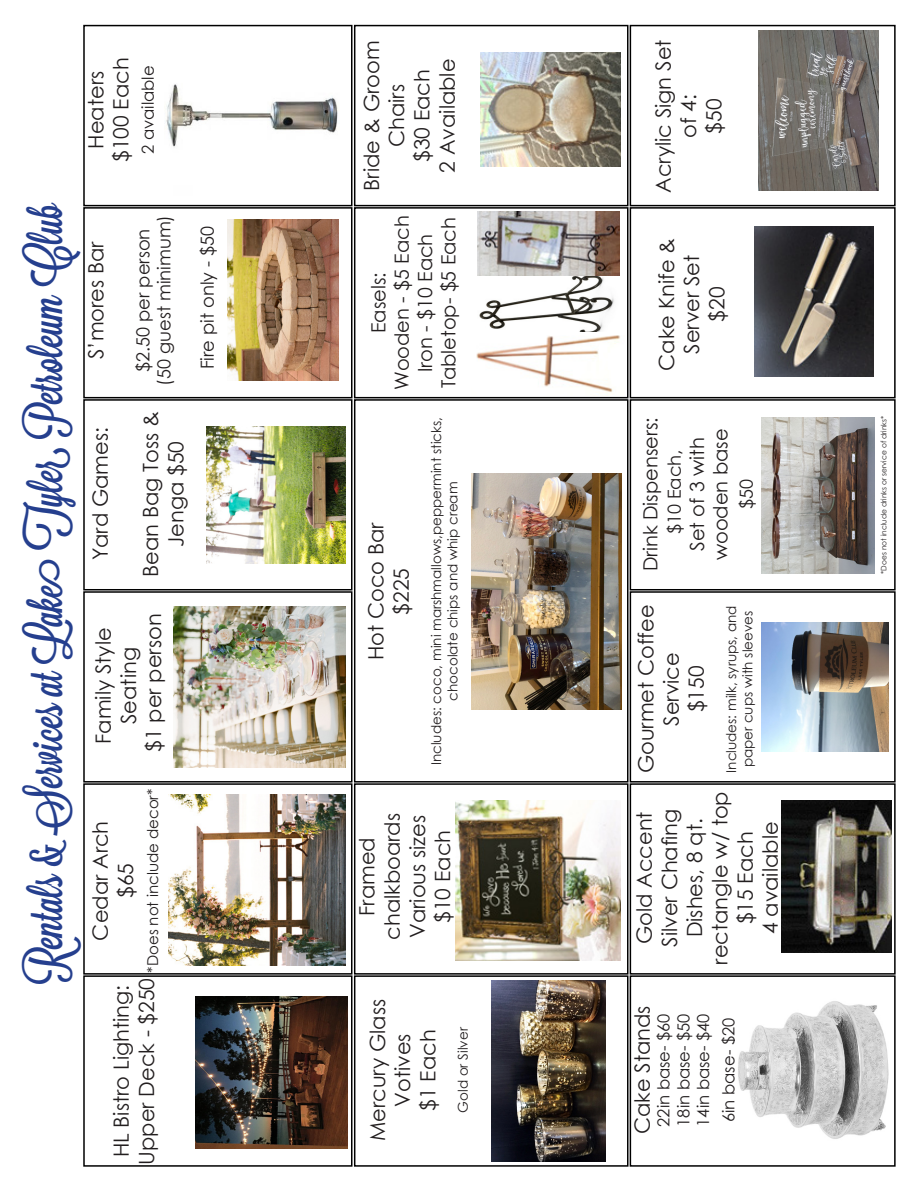
<style>
.page{position:relative;width:918px;height:1188px;background:#fff}
.page>*{position:absolute;margin:0;border:0;box-sizing:border-box;transform-origin:0 0}
.t1{font:45px "Lavanderia Sturdy";color:#253f8e}
.t2{font:21px/25.2px "Century Gothic";color:#231f20;text-align:center}
.t3{font:19.5px/23.4px "Century Gothic";color:#231f20;text-align:center}
.t4{font:18px "Century Gothic";color:#231f20}
.t5{font:16.5px "Century Gothic";color:#231f20}
.t6{font:15px "Century Gothic";color:#231f20}
.t7{font:13.5px/16.2px "Century Gothic";color:#231f20;text-align:center}
.t8{font:7.5px "Century Gothic";color:#231f20}
.s1{font-size:19.5px}
</style>
<div class="page">
<img style="left:477px;top:248px;width:143px;height:84px">
<div style="left:354px;top:207px;width:275px;height:191px;border:2px solid #000"></div>
<div style="left:83px;top:975px;width:269px;height:192px;border:2px solid #000"></div>
<div style="left:630px;top:975px;width:266px;height:192px;border:2px solid #000"></div>
<div style="left:354px;top:975px;width:275px;height:192px;border:2px solid #000"></div>
<div style="left:83px;top:783px;width:269px;height:192px;border:2px solid #000"></div>
<div style="left:630px;top:783px;width:266px;height:192px;border:2px solid #000"></div>
<div style="left:354px;top:783px;width:275px;height:192px;border:2px solid #000"></div>
<div style="left:83px;top:591px;width:269px;height:192px;border:2px solid #000"></div>
<div style="left:630px;top:591px;width:266px;height:192px;border:2px solid #000"></div>
<div style="left:354px;top:399px;width:275px;height:384px;border:2px solid #000"></div>
<div style="left:83px;top:399px;width:269px;height:191px;border:2px solid #000"></div>
<div style="left:630px;top:399px;width:266px;height:191px;border:2px solid #000"></div>
<div style="left:83px;top:207px;width:269px;height:191px;border:2px solid #000"></div>
<div style="left:630px;top:207px;width:266px;height:191px;border:2px solid #000"></div>
<div style="left:83px;top:25px;width:269px;height:181px;border:2px solid #000"></div>
<div style="left:630px;top:25px;width:266px;height:181px;border:2px solid #000"></div>
<div style="left:354px;top:25px;width:275px;height:181px;border:2px solid #000"></div>
<img style="left:228px;top:220px;width:111px;height:161px">
<img style="left:758px;top:31px;width:120px;height:160px">
<img style="left:481px;top:53px;width:140px;height:113px">
<img style="left:761px;top:622px;width:127px;height:130px">
<img style="left:169px;top:794px;width:177px;height:172px">
<img style="left:754px;top:227px;width:120px;height:150px">
<img style="left:781px;top:800px;width:110px;height:153px">
<img style="left:166px;top:84px;width:172px;height:63px">
<img style="left:195px;top:997px;width:152px;height:151px">
<img style="left:206px;top:426px;width:140px;height:138px">
<img style="left:761px;top:417px;width:114px;height:156px">
<img style="left:174px;top:607px;width:172px;height:160px">
<img style="left:738px;top:1001px;width:151px;height:138px">
<img style="left:491px;top:981px;width:115px;height:181px">
<img style="left:477px;top:212px;width:142px;height:63px">
<img style="left:471px;top:335px;width:153px;height:61px">
<img style="left:471px;top:473px;width:150px;height:236px">
<img style="left:456px;top:800px;width:165px;height:160px">
<p class="t2" style="left:83px;top:149px;width:79px;rotate:-90deg">Heaters</p>
<p class="t2" style="left:108px;top:162px;width:106px;rotate:-90deg">$100 Each</p>
<p class="t5" style="left:136px;top:154px;width:90px;rotate:-90deg">2 available</p>
<p class="t1" style="left:20px;top:984px;width:784px;rotate:-90deg">Rentals &amp; Services at Lake Tyler Petroleum Club</p>
<p class="t4" style="left:152px;top:386px;width:172px;rotate:-90deg">(50 guest minimum)</p>
<p class="t4" style="left:195px;top:369px;width:145px;rotate:-90deg">Fire pit only - $50</p>
<p class="t2" style="left:83px;top:359px;width:120px;rotate:-90deg">S’mores Bar</p>
<p class="t4" style="left:131px;top:372px;width:145px;rotate:-90deg">$2.50 per person</p>
<p class="t2" style="left:138px;top:577px;width:167px;rotate:-90deg">Bean Bag Toss &amp;<br>Jenga $50</p>
<p class="t2" style="left:87px;top:560px;width:135px;rotate:-90deg">Yard Games:</p>
<p class="t2" style="left:141px;top:752px;width:140px;rotate:-90deg">$1 per person</p>
<p class="t2" style="left:90px;top:744px;width:118px;rotate:-90deg">Family Style<br>Seating</p>
<p class="t6" style="left:142px;top:973px;width:185px;rotate:-90deg">*Does not include decor*</p>
<p class="t2" style="left:87px;top:941px;width:121px;rotate:-90deg">Cedar Arch</p>
<p class="t2" style="left:113px;top:898px;width:36px;rotate:-90deg">$65</p>
<p class="t2" style="left:108px;top:1157px;width:174px;rotate:-90deg">HL Bistro Lighting:</p>
<p class="t2" style="left:134px;top:1165px;width:188px;rotate:-90deg">Upper Deck - $250</p>
<p class="t2" style="left:359px;top:191px;width:151px;rotate:-90deg">Bride &amp; Groom<br>Chairs</p>
<p class="t2" style="left:409px;top:162px;width:94px;rotate:-90deg">$30 Each</p>
<p class="t2" style="left:434px;top:173px;width:115px;rotate:-90deg">2 Available</p>
<p class="t3" style="left:366px;top:333px;width:62px;rotate:-90deg">Easels:</p>
<p class="t3" style="left:390px;top:390px;width:176px;rotate:-90deg">Wooden - $5 Each</p>
<p class="t3" style="left:437px;top:388px;width:173px;rotate:-90deg">Tabletop- $5 Each</p>
<p class="t3" style="left:413px;top:372px;width:140px;rotate:-90deg">Iron - $10 Each</p>
<p class="t2" style="left:363px;top:660px;width:140px;rotate:-90deg">Hot Coco Bar</p>
<p class="t2" style="left:388px;top:615px;width:48px;rotate:-90deg">$225</p>
<p class="t7" style="left:428px;top:765px;width:350px;rotate:-90deg">Includes: coco, mini marshmallows,peppermint sticks, chocolate chips and whip cream</p>
<p class="t2" style="left:354px;top:940px;width:128px;rotate:-90deg">Framed chalkboards<br>Various sizes</p>
<p class="t2" style="left:430px;top:923px;width:94px;rotate:-90deg">$10 Each</p>
<p class="t2" style="left:365px;top:1141px;width:144px;rotate:-90deg">Mercury Glass<br>Votives</p>
<p class="t2" style="left:415px;top:1111px;width:83px;rotate:-90deg">$1 Each</p>
<p class="t7" style="left:455px;top:1113px;width:87px;rotate:-90deg">Gold or Silver</p>
<p class="t2" style="left:650px;top:193px;width:155px;rotate:-90deg">Acrylic Sign Set</p>
<p class="t2" style="left:676px;top:138px;width:45px;rotate:-90deg">of 4:</p>
<p class="t2" style="left:701px;top:134px;width:36px;rotate:-90deg">$50</p>
<p class="t2" style="left:654px;top:371px;width:134px;rotate:-90deg">Cake Knife &amp;<br>Server Set</p>
<p class="t2" style="left:704px;top:322px;width:36px;rotate:-90deg">$20</p>
<p class="t3" style="left:638px;top:571px;width:156px;rotate:-90deg">Drink Dispensers:</p>
<p class="t3" style="left:685px;top:560px;width:133px;rotate:-90deg">Set of 3 with wooden base</p>
<p class="t4" style="left:662px;top:534px;width:86px;rotate:-90deg">$10 Each<span class="s1">,</span></p>
<p class="t4" style="left:734px;top:509px;width:31px;rotate:-90deg">$50</p>
<p class="t2" style="left:633px;top:773px;width:170px;rotate:-90deg">Gourmet Coffee<br>Service</p>
<p class="t2" style="left:683px;top:712px;width:48px;rotate:-90deg">$150</p>
<p class="t7" style="left:723px;top:773px;width:169px;rotate:-90deg">Includes: milk, syrups, and paper cups with sleeves</p>
<p class="t2" style="left:631px;top:944px;width:134px;rotate:-90deg">Gold Accent</p>
<p class="t2" style="left:657px;top:965px;width:175px;rotate:-90deg">Silver Chafing<br>Dishes, 8 qt. rectangle w/ top</p>
<p class="t2" style="left:732px;top:924px;width:94px;rotate:-90deg">$15 Each</p>
<p class="t2" style="left:757px;top:934px;width:114px;rotate:-90deg">4 available</p>
<p class="t2" style="left:629px;top:1134px;width:130px;rotate:-90deg">Cake Stands</p>
<p class="t5" style="left:652px;top:1127px;width:115px;rotate:-90deg">22in base- $60</p>
<p class="t5" style="left:672px;top:1127px;width:115px;rotate:-90deg">18in base- $50</p>
<p class="t5" style="left:692px;top:1127px;width:115px;rotate:-90deg">14in base- $40</p>
<p class="t5" style="left:717px;top:1122px;width:106px;rotate:-90deg">6in base- $20</p>
<p class="t8" style="left:878px;top:574px;width:160px;rotate:-90deg">*Does not include drinks or service of drinks*</p>
</div>
